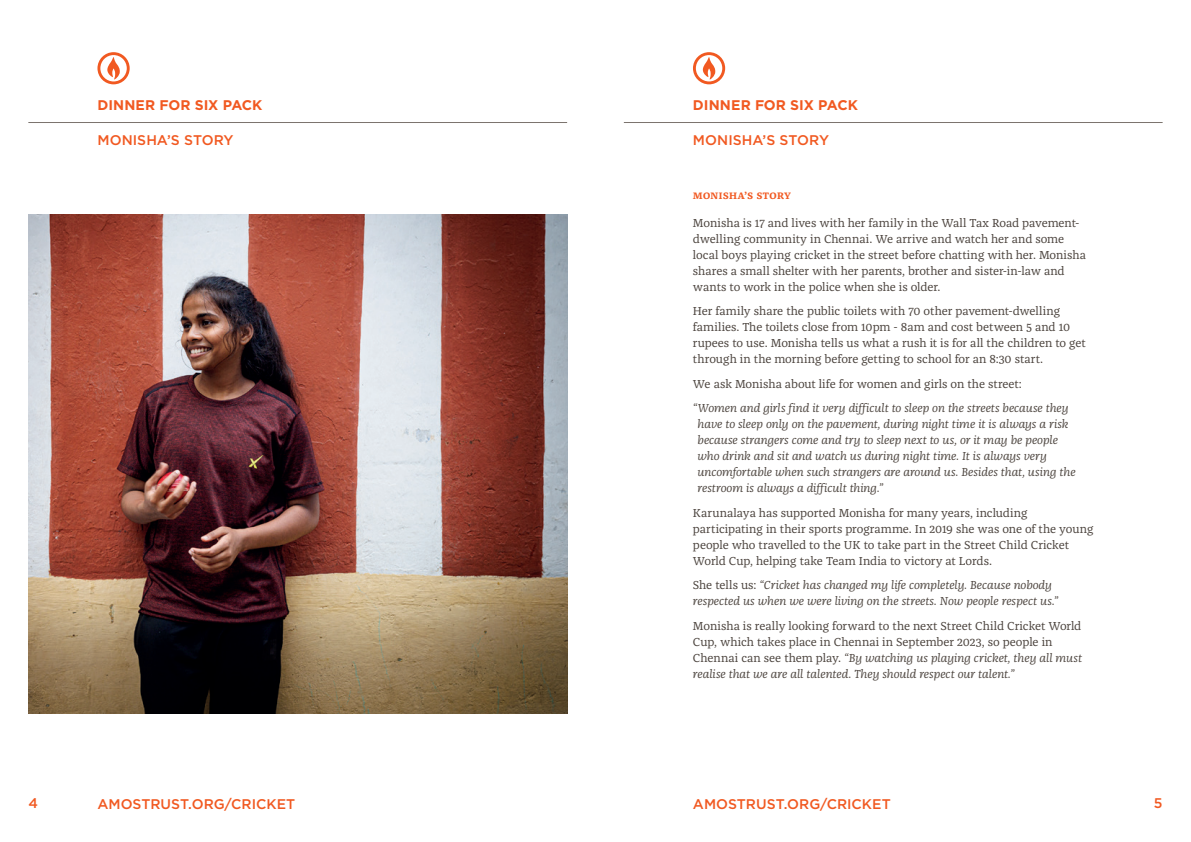
<style>
.page{position:relative;width:1191px;height:842px;background:#fff}
.page>*{position:absolute;margin:0;border:0;box-sizing:border-box;transform-origin:0 0}
.t1{font:500 14px "Gotham";color:#f15921}
.t2{font:700 14px "Gotham HTF";color:#f15921}
.t3{font:12px/16px "Franziska OT";letter-spacing:-.01em;color:#4a423c}
.t4{font:italic 12px/16px "Franziska OT";letter-spacing:-.005em;color:#4a423c}
.t5{font:600 12px "Franziska OT";letter-spacing:-.01em;color:#f15921}
.s1{font-style:normal}
.s2{font-style:italic}
</style>
<div class="page">
<svg style="left:97px;top:52px;width:33px;height:32px"></svg>
<svg style="left:693px;top:52px;width:32px;height:32px"></svg>
<hr style="left:28px;top:122px;width:539px;height:1px;background:#7b736d">
<hr style="left:624px;top:122px;width:538px;height:1px;background:#7b736d">
<img style="left:28px;top:214px;width:539px;height:500px">
<p class="t2" style="left:97px;top:97px;width:166px">DINNER FOR SIX PACK</p>
<p class="t2" style="left:693px;top:97px;width:166px">DINNER FOR SIX PACK</p>
<p class="t1" style="left:97px;top:131px;width:138px">MONISHA’S STORY</p>
<p class="t1" style="left:693px;top:131px;width:138px">MONISHA’S STORY</p>
<p class="t5" style="left:693px;top:188px;width:100px">Monisha’s story</p>
<p class="t3" style="left:693px;top:215px;width:394px">Monisha is 17 and lives with her family in the Wall Tax Road pavement&shy;dwelling community in Chennai. We arrive and watch her and some local boys playing cricket in the street before chatting with her. Monisha shares a small shelter with her parents, brother and sister-in-law and wants to work in the police when she is older.</p>
<p class="t3" style="left:693px;top:304px;width:394px">Her family share the public toilets with 70 other pavement-dwelling families. The toilets close from 10pm - 8am and cost between 5 and 10 rupees to use. Monisha tells us what a rush it is for all the children to get through in the morning before getting to school for an 8:30 start.</p>
<p class="t3" style="left:693px;top:376px;width:330px">We ask Monisha about life for women and girls on the street:</p>
<p class="t4" style="left:697px;top:401px;width:379px;text-indent:-5px">“Women and girls find it very difficult to sleep on the streets because they have to sleep only on the pavement, during night time it is always a risk because strangers come and try to sleep next to us, or it may be people who drink and sit and watch us during night time. It is always very uncomfortable when such strangers are around us. Besides that, using the restroom is always a difficult thing.”</p>
<p class="t3" style="left:693px;top:505px;width:402px">Karunalaya has supported Monisha for many years, including participating in their sports programme. In 2019 she was one of the young people who travelled to the UK to take part in the Street Child Cricket World Cup, helping take Team India to victory at Lords.</p>
<p class="t4" style="left:693px;top:578px;width:367px"><span class="s1">She tells us:</span> “Cricket has changed my life completely. Because nobody respected us when we were living on the streets. Now people respect us.”</p>
<p class="t3" style="left:693px;top:618px;width:390px">Monisha is really looking forward to the next Street Child Cricket World Cup, which takes place in Chennai in September 2023, so people in Chennai can see them play. <span class="s2">“By watching us playing cricket, they all must realise that we are all talented. They should respect our talent.”</span></p>
<p class="t1" style="left:97px;top:794px;width:199px">AMOSTRUST.ORG/CRICKET</p>
<p class="t1" style="left:693px;top:794px;width:199px">AMOSTRUST.ORG/CRICKET</p>
<p class="t1" style="left:28px;top:794px;width:11px">4</p>
<p class="t1" style="left:1153px;top:794px;width:10px">5</p>
</div>
